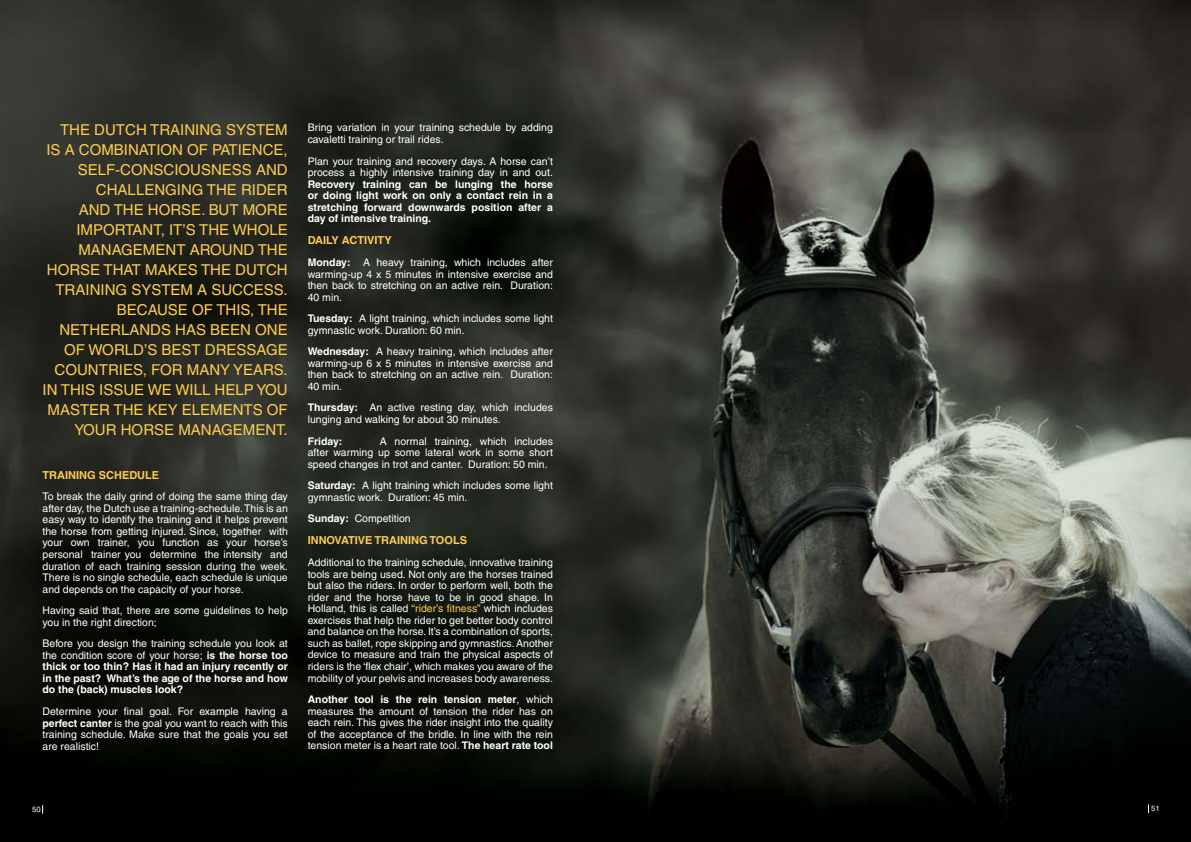
<style>
.page{position:relative;width:1191px;height:842px;background:#fff}
.page>*{position:absolute;margin:0;border:0;box-sizing:border-box;transform-origin:0 0}
.t1{font:15px/20px "Helvetica";color:#fecc4f;text-align:right}
.t2{font:700 11px "Helvetica";color:#fecc4f}
.t3{font:10.5px/11.6px "Helvetica";color:#fff;text-align:justify}
.t4{font:700 10.5px/11.6px "Helvetica";color:#fff;text-align:justify}
.t5{font:7.6px "Helvetica";color:#fff}
.s1{font-weight:400}
.s2{font-weight:700}
.s3{color:#fecc4f}
</style>
<div class="page">
<img style="left:0;top:0;width:1191px;height:842px">
<p class="t1" style="left:43px;top:120px;width:247px">THE DUTCH TRAINING SYSTEM<br>IS A COMBINATION OF PATIENCE,<br>SELF-CONSCIOUSNESS AND<br>CHALLENGING THE RIDER<br>AND THE HORSE. BUT MORE<br>IMPORTANT, IT’S THE WHOLE<br>MANAGEMENT AROUND THE<br>HORSE THAT MAKES THE DUTCH<br>TRAINING SYSTEM A SUCCESS.<br>BECAUSE OF THIS, THE<br>NETHERLANDS HAS BEEN ONE<br>OF WORLD’S BEST DRESSAGE<br>COUNTRIES, FOR MANY YEARS.<br>IN THIS ISSUE WE WILL HELP YOU<br>MASTER THE KEY ELEMENTS OF<br>YOUR HORSE MANAGEMENT.</p>
<p class="t2" style="left:43px;top:468px;width:118px">TRAINING SCHEDULE</p>
<p class="t3" style="left:43px;top:491px;width:247px">To break the daily grind of doing the same thing day after day, the Dutch use a training-schedule. This is an easy way to identify the training and it helps prevent the horse from getting injured. Since, together with your own trainer, you function as your horse’s personal trainer you determine the intensity and duration of each training session during the week.<br>There is no single schedule, each schedule is unique and depends on the capacity of your horse.</p>
<p class="t3" style="left:43px;top:605px;width:247px">Having said that, there are some guidelines to help you in the right direction;</p>
<p class="t4" style="left:43px;top:638px;width:247px"><span class="s1">Before you design the training schedule you look at the condition score of your horse;</span> is the horse too thick or too thin? Has it had an injury recently or in the past? What’s the age of the horse and how do the (back) muscles look?</p>
<p class="t3" style="left:43px;top:705px;width:247px">Determine your final goal. For example having a <span class="s2">perfect canter</span> is the goal you want to reach with this training schedule. Make sure that the goals you set are realistic!</p>
<p class="t3" style="left:308px;top:122px;width:247px">Bring variation in your training schedule by adding cavaletti training or trail rides.</p>
<p class="t3" style="left:308px;top:155px;width:247px">Plan your training and recovery days. A horse can’t process a highly intensive training day in and out.</p>
<p class="t4" style="left:308px;top:178px;width:247px">Recovery training can be lunging the horse or doing light work on only a contact rein in a stretching forward downwards position after a day of intensive training.</p>
<p class="t2" style="left:308px;top:234px;width:85px">DAILY ACTIVITY</p>
<p class="t3" style="left:308px;top:256px;width:247px"><span class="s2">Monday:</span> A heavy training, which includes after warming-up 4 x 5 minutes in intensive exercise and then back to stretching on an active rein. Duration:<br>40 min.</p>
<p class="t3" style="left:308px;top:313px;width:247px"><span class="s2">Tuesday:</span> A light training, which includes some light gymnastic work. Duration: 60 min.</p>
<p class="t3" style="left:308px;top:346px;width:247px"><span class="s2">Wednesday:</span> A heavy training, which includes after warming-up 6 x 5 minutes in intensive exercise and then back to stretching on an active rein. Duration:<br>40 min.</p>
<p class="t3" style="left:308px;top:402px;width:247px"><span class="s2">Thursday:</span> An active resting day, which includes lunging and walking for about 30 minutes.</p>
<p class="t4" style="left:308px;top:435px;width:36px">Friday:</p>
<p class="t3" style="left:308px;top:435px;width:247px;text-indent:72px">A normal training, which includes after warming up some lateral work in some short speed changes in trot and canter. Duration: 50 min.</p>
<p class="t3" style="left:308px;top:480px;width:247px"><span class="s2">Saturday:</span> A light training which includes some light gymnastic work. Duration: 45 min.</p>
<p class="t3" style="left:308px;top:513px;width:105px"><span class="s2">Sunday:</span> Competition</p>
<p class="t2" style="left:308px;top:534px;width:161px">INNOVATIVE TRAINING TOOLS</p>
<p class="t3" style="left:308px;top:556px;width:247px">Additional to the training schedule, innovative training tools are being used. Not only are the horses trained but also the riders. In order to perform well, both the rider and the horse have to be in good shape. In Holland, this is called <span class="s3">“rider’s fitness”</span> which includes exercises that help the rider to get better body control and balance on the horse. It’s a combination of sports, such as ballet, rope skipping and gymnastics. Another device to measure and train the physical aspects of riders is the ‘flex chair’, which makes you aware of the mobility of your pelvis and increases body awareness.</p>
<p class="t3" style="left:308px;top:693px;width:247px"><span class="s2">Another tool is the rein tension meter</span>, which measures the amount of tension the rider has on each rein. This gives the rider insight into the quality of the acceptance of the bridle. In line with the rein tension meter is a heart rate tool. <span class="s2">The heart rate tool</span></p>
<p class="t5" style="left:32px;top:805px;width:10px">50</p>
<p class="t5" style="left:1151px;top:804px;width:10px">51</p>
</div>
